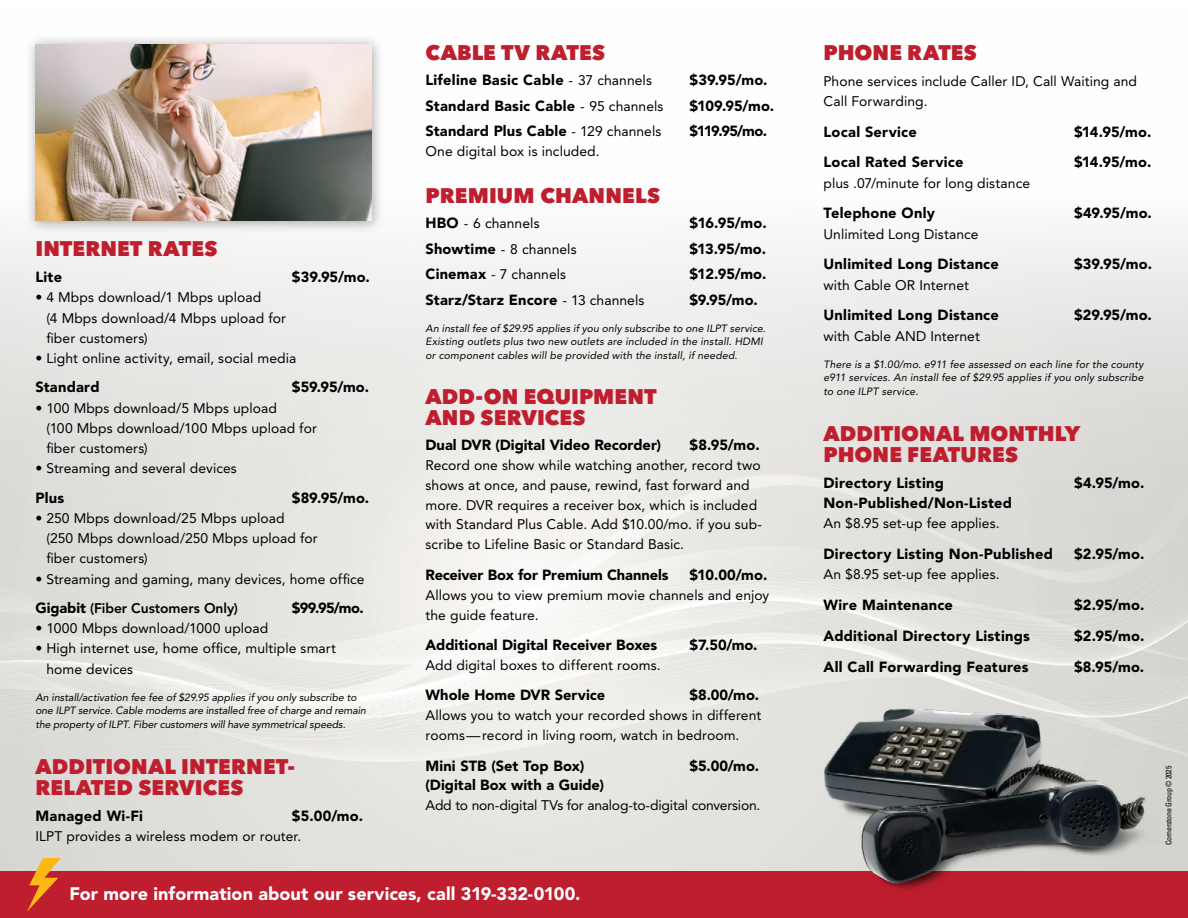
<style>
.page{position:relative;width:1188px;height:918px;background:#fff}
.page>*{position:absolute;margin:0;border:0;box-sizing:border-box;transform-origin:0 0}
.t1{font:800 21px/21px "Avenir Next LT Pro";letter-spacing:.005em;color:#be1e2d}
.t2{font:900 18px "Avenir LT Pro";letter-spacing:.005em;color:#fff}
.t3{font:900 14.7px "Avenir LT Pro";letter-spacing:.015em;color:#000}
.t4{font:900 14.7px "Avenir LT Pro";letter-spacing:-.005em;color:#000}
.t5{font:13.8px/20.2px "Avenir LT Pro";letter-spacing:.005em;color:#000}
.t6{font:13.8px "Avenir LT Pro";letter-spacing:-.015em;color:#000}
.t7{font:italic 10.5px/13.5px "Avenir LT Pro";letter-spacing:.005em;color:#000}
.t8{font:condensed 7.8px "Univers LT Pro";letter-spacing:-.03em;color:#000}
.s1{font-weight:900;font-size:14.7px}
.s2{font-weight:800}
.s3{font-weight:400;font-size:13.8px}
</style>
<div class="page">
<img style="left:0;top:230px;width:1188px;height:642px">
<div style="left:0;top:872px;width:1188px;height:46px;background:#be1e2d"></div>
<svg style="left:27px;top:858px;width:34px;height:54px"></svg>
<div style="left:24px;top:33px;width:360px;height:201px;background:#000;opacity:.35"></div>
<img style="left:35px;top:44px;width:337px;height:177px">
<img style="left:806px;top:668px;width:353px;height:222px">
<h1 class="t1" style="left:35px;top:238px;width:183px">INTERNET RATES</h1>
<p class="t3" style="left:35px;top:268px;width:28px">Lite</p>
<p class="t3" style="left:292px;top:268px;width:80px">$39.95/mo.</p>
<p class="t5" style="left:46px;top:287px;width:241px;text-indent:-11px">• 4 Mbps download/1 Mbps upload<br>(4 Mbps download/4 Mbps upload for fiber customers)</p>
<p class="t5" style="left:35px;top:348px;width:262px">• Light online activity, email, social media</p>
<p class="t3" style="left:35px;top:378px;width:66px">Standard</p>
<p class="t3" style="left:292px;top:378px;width:79px">$59.95/mo.</p>
<p class="t5" style="left:46px;top:398px;width:272px;text-indent:-11px">• 100 Mbps download/5 Mbps upload<br>(100 Mbps download/100 Mbps upload for fiber customers)</p>
<p class="t5" style="left:35px;top:458px;width:203px">• Streaming and several devices</p>
<p class="t3" style="left:35px;top:489px;width:30px">Plus</p>
<p class="t3" style="left:292px;top:489px;width:79px">$89.95/mo.</p>
<p class="t5" style="left:46px;top:508px;width:273px;text-indent:-11px">• 250 Mbps download/25 Mbps upload<br>(250 Mbps download/250 Mbps upload for fiber customers)</p>
<p class="t5" style="left:35px;top:564px;width:331px;line-height:29.2px">• Streaming and gaming, many devices, home office<br><span class="s1">Gigabit</span> <span class="s2">(Fiber Customers Only)</span></p>
<p class="t3" style="left:292px;top:599px;width:73px">$99.95/mo.</p>
<p class="t5" style="left:35px;top:618px;width:234px">• 1000 Mbps download/1000 upload</p>
<p class="t5" style="left:46px;top:638px;width:291px;text-indent:-11px">• High internet use, home office, multiple smart home devices</p>
<p class="t7" style="left:35px;top:690px;width:332px">An install/activation fee fee of $29.95 applies if you only subscribe to one ILPT service. Cable modems are installed free of charge and remain the property of ILPT. Fiber customers will have symmetrical speeds.</p>
<h1 class="t1" style="left:35px;top:756px;width:261px">ADDITIONAL INTERNET-<br>RELATED SERVICES</h1>
<p class="t3" style="left:35px;top:807px;width:109px">Managed Wi-Fi</p>
<p class="t3" style="left:292px;top:807px;width:73px">$5.00/mo.</p>
<p class="t5" style="left:35px;top:826px;width:267px">ILPT provides a wireless modem or router.</p>
<h1 class="t1" style="left:426px;top:42px;width:181px">CABLE TV RATES</h1>
<p class="t3" style="left:426px;top:71px;width:228px">Lifeline Basic Cable <span class="s3">- 37 channels</span></p>
<p class="t3" style="left:690px;top:71px;width:80px">$39.95/mo.</p>
<p class="t3" style="left:426px;top:97px;width:239px">Standard Basic Cable <span class="s3">- 95 channels</span></p>
<p class="t3" style="left:690px;top:97px;width:86px">$109.95/mo.</p>
<p class="t3" style="left:426px;top:122px;width:237px">Standard Plus Cable <span class="s3">- 129 channels</span></p>
<p class="t3" style="left:690px;top:122px;width:79px">$119.95/mo.</p>
<p class="t5" style="left:426px;top:141px;width:176px">One digital box is included.</p>
<h1 class="t1" style="left:426px;top:185px;width:236px">PREMIUM CHANNELS</h1>
<p class="t5" style="left:426px;top:213px;width:116px"><span class="s1">HBO</span> - 6 channels</p>
<p class="t3" style="left:690px;top:214px;width:79px">$16.95/mo.</p>
<p class="t5" style="left:426px;top:239px;width:153px"><span class="s1">Showtime</span> - 8 channels</p>
<p class="t3" style="left:690px;top:240px;width:78px">$13.95/mo.</p>
<p class="t5" style="left:426px;top:264px;width:142px"><span class="s1">Cinemax</span> - 7 channels</p>
<p class="t3" style="left:690px;top:265px;width:78px">$12.95/mo.</p>
<p class="t3" style="left:426px;top:291px;width:220px">Starz/Starz Encore <span class="s3">- 13 channels</span></p>
<p class="t3" style="left:690px;top:291px;width:70px">$9.95/mo.</p>
<p class="t7" style="left:426px;top:321px;width:342px">An install fee of $29.95 applies if you only subscribe to one ILPT service.<br>Existing outlets plus two new outlets are included in the install. HDMI or component cables will be provided with the install, if needed.</p>
<h1 class="t1" style="left:426px;top:386px;width:233px">ADD-ON EQUIPMENT<br>AND SERVICES</h1>
<p class="t4" style="left:426px;top:436px;width:237px">Dual DVR (Digital Video Recorder)</p>
<p class="t3" style="left:690px;top:436px;width:72px">$8.95/mo.</p>
<p class="t5" style="left:426px;top:455px;width:338px;line-height:19.8px">Record one show while watching another, record two shows at once, and pause, rewind, fast forward and more. DVR requires a receiver box, which is included with Standard Plus Cable. Add $10.00/mo. if you sub&shy;scribe to Lifeline Basic or Standard Basic.</p>
<p class="t4" style="left:426px;top:566px;width:245px">Receiver Box for Premium Channels</p>
<p class="t3" style="left:690px;top:566px;width:79px">$10.00/mo.</p>
<p class="t5" style="left:426px;top:585px;width:345px">Allows you to view premium movie channels and enjoy the guide feature.</p>
<p class="t3" style="left:426px;top:636px;width:233px">Additional Digital Receiver Boxes</p>
<p class="t3" style="left:690px;top:636px;width:70px">$7.50/mo.</p>
<p class="t5" style="left:426px;top:655px;width:237px">Add digital boxes to different rooms.</p>
<p class="t3" style="left:426px;top:686px;width:181px">Whole Home DVR Service</p>
<p class="t3" style="left:690px;top:686px;width:71px">$8.00/mo.</p>
<p class="t5" style="left:426px;top:705px;width:337px;line-height:19.8px">Allows you to watch your recorded shows in different rooms—record in living room, watch in bedroom.</p>
<p class="t3" style="left:426px;top:757px;width:161px">Mini STB (Set Top Box)</p>
<p class="t3" style="left:690px;top:757px;width:71px">$5.00/mo.</p>
<p class="t3" style="left:426px;top:776px;width:180px">(Digital Box with a Guide)</p>
<p class="t6" style="left:426px;top:797px;width:336px">Add to non-digital TVs for analog-to-digital conversion.</p>
<h2 class="t2" style="left:69px;top:883px;width:513px">For more information about our services, call 319-332-0100.</h2>
<h1 class="t1" style="left:824px;top:42px;width:155px">PHONE RATES</h1>
<p class="t5" style="left:824px;top:71px;width:315px">Phone services include Caller ID, Call Waiting and<br>Call Forwarding.</p>
<p class="t3" style="left:824px;top:123px;width:95px">Local Service</p>
<p class="t3" style="left:1074px;top:123px;width:79px">$14.95/mo.</p>
<p class="t3" style="left:824px;top:153px;width:141px">Local Rated Service</p>
<p class="t3" style="left:1074px;top:153px;width:79px">$14.95/mo.</p>
<p class="t5" style="left:824px;top:173px;width:208px">plus .07/minute for long distance</p>
<p class="t3" style="left:824px;top:204px;width:113px">Telephone Only</p>
<p class="t3" style="left:1074px;top:204px;width:79px">$49.95/mo.</p>
<p class="t5" style="left:824px;top:224px;width:157px">Unlimited Long Distance</p>
<p class="t3" style="left:824px;top:255px;width:177px">Unlimited Long Distance</p>
<p class="t3" style="left:1074px;top:255px;width:80px">$39.95/mo.</p>
<p class="t5" style="left:824px;top:275px;width:147px">with Cable OR Internet</p>
<p class="t3" style="left:824px;top:306px;width:177px">Unlimited Long Distance</p>
<p class="t3" style="left:1074px;top:306px;width:79px">$29.95/mo.</p>
<p class="t5" style="left:824px;top:326px;width:158px">with Cable AND Internet</p>
<p class="t7" style="left:824px;top:357px;width:322px;text-align:justify">There is a $1.00/mo. e911 fee assessed on each line for the county e911 services. An install fee of $29.95 applies if you only subscribe to one ILPT service.</p>
<h1 class="t1" style="left:824px;top:423px;width:258px">ADDITIONAL MONTHLY<br>PHONE FEATURES</h1>
<p class="t3" style="left:824px;top:474px;width:122px">Directory Listing</p>
<p class="t3" style="left:1074px;top:474px;width:72px">$4.95/mo.</p>
<p class="t3" style="left:824px;top:494px;width:190px">Non-Published/Non-Listed</p>
<p class="t5" style="left:824px;top:513px;width:178px">An $8.95 set-up fee applies.</p>
<p class="t3" style="left:824px;top:545px;width:231px">Directory Listing Non-Published</p>
<p class="t3" style="left:1074px;top:545px;width:72px">$2.95/mo.</p>
<p class="t5" style="left:824px;top:564px;width:178px">An $8.95 set-up fee applies.</p>
<p class="t3" style="left:824px;top:596px;width:131px">Wire Maintenance</p>
<p class="t3" style="left:1074px;top:596px;width:72px">$2.95/mo.</p>
<p class="t3" style="left:824px;top:627px;width:208px">Additional Directory Listings</p>
<p class="t3" style="left:1074px;top:627px;width:72px">$2.95/mo.</p>
<p class="t3" style="left:824px;top:658px;width:207px">All Call Forwarding Features</p>
<p class="t3" style="left:1074px;top:658px;width:72px">$8.95/mo.</p>
<p class="t8" style="left:1164px;top:845px;width:81px;rotate:-90deg">Cornerstone Group © 2025</p>
</div>
